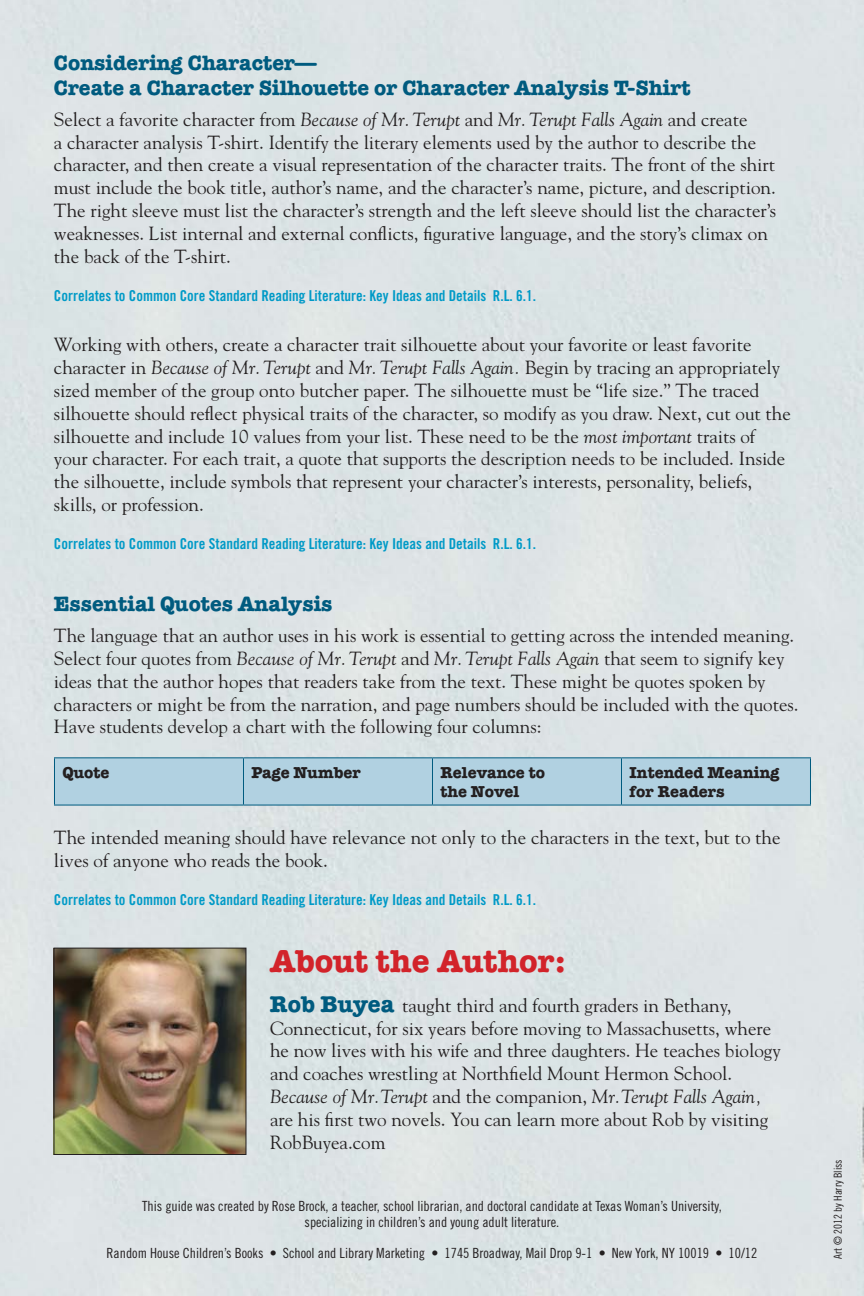
<style>
.page{position:relative;width:864px;height:1296px;background:#fff}
.page>*{position:absolute;margin:0;border:0;box-sizing:border-box;transform-origin:0 0}
.t1{font:700 32px "American Typewriter";letter-spacing:-.005em;color:#d2232a}
.t2{font:700 21px/25.2px "American Typewriter";color:#005b7f}
.t3{font:19px/22.8px "Goudy";color:#231f20}
.t4{font:700 16px/19.2px "American Typewriter";color:#231f20}
.t5{font:15px "Trade Gothic Bold Cond Twenty";color:#009ac7}
.t6{font:14px/16.8px "Trade Gothic Cond Eighteen";color:#231f20;text-align:center}
.t7{font:11px "Trade Gothic Cond Eighteen";color:#231f20}
.s1{font-style:italic}
.s2{font-family:"American Typewriter";font-weight:700;font-size:23px;color:#005b7f}
</style>
<div class="page">
<div style="left:55px;top:758px;width:755px;height:47px;background:#b1d1e1"></div>
<hr style="left:54px;top:757px;width:189px;height:1px;background:#005b7f">
<hr style="left:54px;top:758px;width:1px;height:47px;background:#005b7f">
<hr style="left:243px;top:757px;width:189px;height:1px;background:#005b7f">
<hr style="left:243px;top:758px;width:1px;height:47px;background:#005b7f">
<hr style="left:432px;top:757px;width:189px;height:1px;background:#005b7f">
<hr style="left:432px;top:758px;width:1px;height:47px;background:#005b7f">
<hr style="left:621px;top:757px;width:190px;height:1px;background:#005b7f">
<hr style="left:621px;top:758px;width:1px;height:47px;background:#005b7f">
<hr style="left:810px;top:758px;width:1px;height:47px;background:#005b7f">
<hr style="left:54px;top:805px;width:189px;height:1px;background:#005b7f">
<hr style="left:243px;top:805px;width:189px;height:1px;background:#005b7f">
<hr style="left:432px;top:805px;width:189px;height:1px;background:#005b7f">
<hr style="left:621px;top:805px;width:190px;height:1px;background:#005b7f">
<img style="left:55px;top:950px;width:189px;height:203px">
<div style="left:53px;top:948px;width:193px;height:207px;border:1px solid #231f20"></div>
<p class="t2" style="left:54px;top:50px;width:638px">Considering Character—<br>Create a Character Silhouette or Character Analysis T-Shirt</p>
<p class="t3" style="left:54px;top:108px;width:724px">Select a favorite character from <span class="s1">Because of Mr. Terupt</span> and <span class="s1">Mr. Terupt Falls Again</span> and create<br>a character analysis T-shirt. Identify the literary elements used by the author to describe the character, and then create a visual representation of the character traits. The front of the shirt must include the book title, author’s name, and the character’s name, picture, and description.<br>The right sleeve must list the character’s strength and the left sleeve should list the character’s weaknesses. List internal and external conflicts, figurative language, and the story’s climax on the back of the T-shirt.</p>
<p class="t5" style="left:54px;top:286px;width:484px">Correlates to Common Core Standard Reading Literature: Key Ideas and Details R.L. 6.1.</p>
<p class="t3" style="left:54px;top:333px;width:738px">Working with others, create a character trait silhouette about your favorite or least favorite character in <span class="s1">Because of Mr. Terupt</span> and <span class="s1">Mr. Terupt Falls Again.</span> Begin by tracing an appropriately sized member of the group onto butcher paper. The silhouette must be “life size.” The traced silhouette should reflect physical traits of the character, so modify as you draw. Next, cut out the silhouette and include 10 values from your list. These need to be the <span class="s1">most important</span> traits of your character. For each trait, a quote that supports the description needs to be included. Inside the silhouette, include symbols that represent your character’s interests, personality, beliefs, skills, or profession.</p>
<p class="t5" style="left:54px;top:534px;width:484px">Correlates to Common Core Standard Reading Literature: Key Ideas and Details R.L. 6.1.</p>
<p class="t2" style="left:54px;top:592px;width:280px">Essential Quotes Analysis</p>
<p class="t3" style="left:54px;top:624px;width:746px">The language that an author uses in his work is essential to getting across the intended meaning.<br>Select four quotes from <span class="s1">Because of Mr. Terupt</span> and <span class="s1">Mr. Terupt Falls Again</span> that seem to signify key ideas that the author hopes that readers take from the text. These might be quotes spoken by characters or might be from the narration, and page numbers should be included with the quotes.<br>Have students develop a chart with the following four columns:</p>
<p class="t4" style="left:62px;top:763px;width:49px">Quote</p>
<p class="t4" style="left:252px;top:763px;width:111px">Page Number</p>
<p class="t4" style="left:441px;top:763px;width:106px">Relevance to the Novel</p>
<p class="t4" style="left:630px;top:763px;width:151px">Intended Meaning for Readers</p>
<p class="t3" style="left:54px;top:826px;width:728px">The intended meaning should have relevance not only to the characters in the text, but to the lives of anyone who reads the book.</p>
<p class="t5" style="left:54px;top:891px;width:484px">Correlates to Common Core Standard Reading Literature: Key Ideas and Details R.L. 6.1.</p>
<h1 class="t1" style="left:270px;top:942px;width:297px">About the Author:</h1>
<p class="t3" style="left:270px;top:993px;width:512px"><span class="s2">Rob Buyea</span> taught third and fourth graders in Bethany, Connecticut, for six years before moving to Massachusetts, where he now lives with his wife and three daughters. He teaches biology and coaches wrestling at Northfield Mount Hermon School.<br><span class="s1">Because of Mr. Terupt</span> and the companion, <span class="s1">Mr. Terupt Falls Again, </span>are his first two novels. You can learn more about Rob by visiting RobBuyea.com</p>
<p class="t6" style="left:142px;top:1197px;width:581px">This guide was created by Rose Brock, a teacher, school librarian, and doctoral candidate at Texas Woman’s University, specializing in children’s and young adult literature.</p>
<p class="t6" style="left:107px;top:1245px;width:652px">Random House Children’s Books • School and Library Marketing • 1745 Broadway, Mail Drop 9-1 • New York, NY 10019 • 10/12</p>
<p class="t7" style="left:831px;top:1259px;width:101px;rotate:-90deg">Art © 2012 by Harry Bliss</p>
</div>
